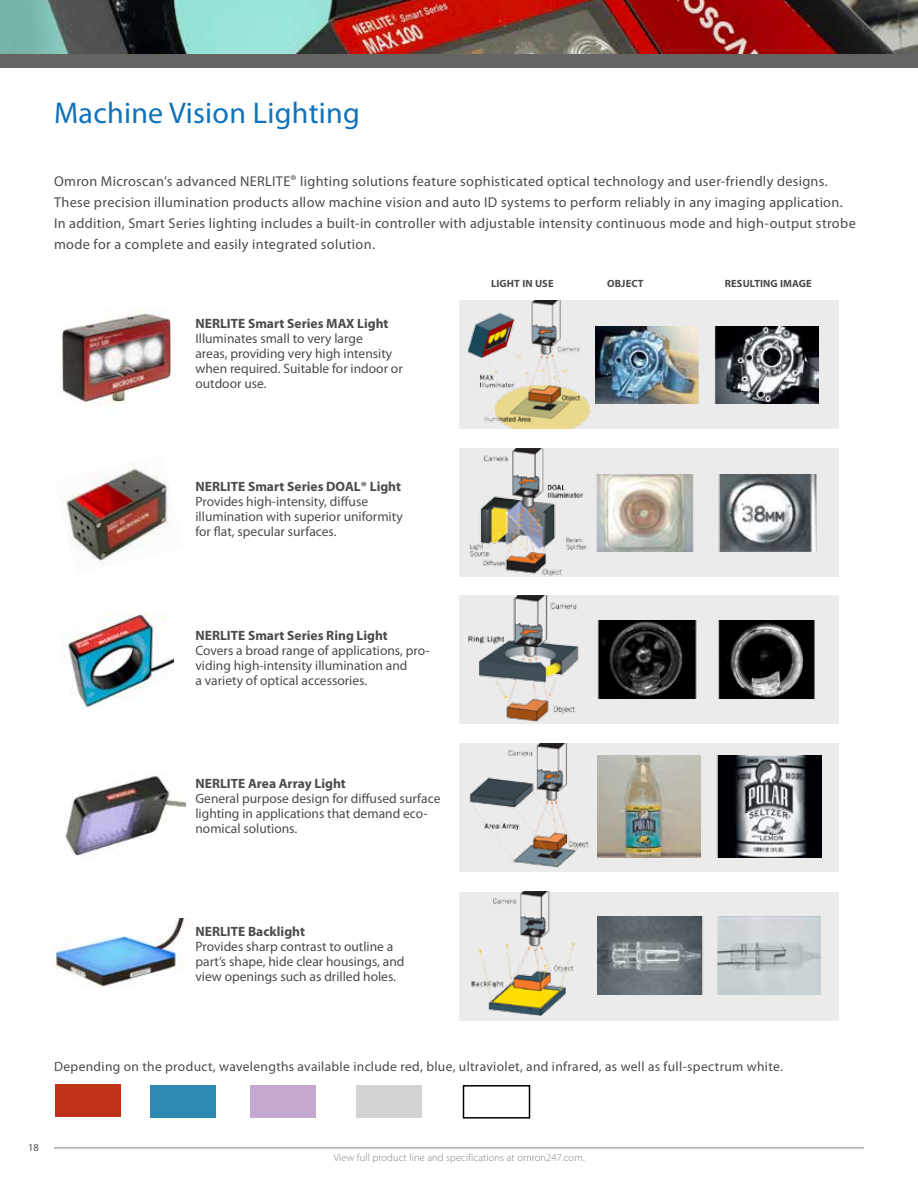
<style>
.page{position:relative;width:918px;height:1188px;background:#fff}
.page>*{position:absolute;margin:0;border:0;box-sizing:border-box;transform-origin:0 0}
.t1{font:30px "Myriad Pro";letter-spacing:.01em;color:#1072ba}
.t2{font:14.25px/21px "Myriad Pro";letter-spacing:.02em;color:#4b4b4b}
.t3{font:13.5px/15px "Myriad Pro";color:#4b4b4b}
.t4{font:700 13.5px "Myriad Pro";color:#4b4b4b}
.t5{font:13.5px "Myriad Pro";letter-spacing:.025em;color:#4b4b4b}
.t6{font:300 10.5px "Myriad Pro";letter-spacing:.01em;color:#808285}
.t7{font:700 10.5px "Myriad Pro";letter-spacing:.01em;color:#4b4b4b}
.t8{font:10.5px "Myriad Pro";color:#4b4b4b}
</style>
<div class="page">
<hr style="left:54px;top:1148px;width:810px;height:1px;background:#808285">
<img style="left:0;top:0;width:918px;height:54px">
<img style="left:62px;top:613px;width:112px;height:94px">
<img style="left:61px;top:310px;width:110px;height:95px">
<div style="left:460px;top:596px;width:379px;height:128px;background:#ebebec"></div>
<div style="left:460px;top:744px;width:379px;height:128px;background:#ebebec"></div>
<div style="left:460px;top:300px;width:379px;height:129px;background:#ebebec"></div>
<div style="left:460px;top:449px;width:379px;height:128px;background:#ebebec"></div>
<img style="left:64px;top:463px;width:106px;height:101px">
<img style="left:468px;top:596px;width:111px;height:125px">
<img style="left:595px;top:327px;width:224px;height:77px">
<img style="left:470px;top:449px;width:117px;height:127px">
<img style="left:597px;top:621px;width:218px;height:77px">
<img style="left:596px;top:474px;width:221px;height:78px">
<img style="left:467px;top:300px;width:123px;height:129px">
<img style="left:64px;top:773px;width:121px;height:83px">
<img style="left:469px;top:744px;width:120px;height:123px">
<img style="left:598px;top:756px;width:223px;height:102px">
<div style="left:150px;top:1085px;width:66px;height:32px;background:#2d88b2"></div>
<div style="left:250px;top:1085px;width:66px;height:32px;background:#c5a8d0"></div>
<div style="left:356px;top:1085px;width:66px;height:32px;background:#d1d3d4"></div>
<div style="left:463px;top:1085px;width:67px;height:34px;border:2px solid #000"></div>
<div style="left:55px;top:1085px;width:66px;height:32px;background:#c0311a"></div>
<div style="left:460px;top:892px;width:379px;height:128px;background:#ebebec"></div>
<img style="left:471px;top:892px;width:104px;height:123px">
<img style="left:597px;top:917px;width:224px;height:77px">
<img style="left:52px;top:918px;width:137px;height:69px">
<div style="left:0;top:54px;width:918px;height:14px;background:#666363"></div>
<h1 class="t1" style="left:54px;top:97px;width:307px">Machine Vision Lighting</h1>
<p class="t2" style="left:54px;top:171px;width:803px">Omron Microscan’s advanced NERLITE® lighting solutions feature sophisticated optical technology and user-friendly designs.<br>These precision illumination products allow machine vision and auto ID systems to perform reliably in any imaging application.<br>In addition, Smart Series lighting includes a built-in controller with adjustable intensity continuous mode and high-output strobe mode for a complete and easily integrated solution.</p>
<p class="t4" style="left:195px;top:316px;width:195px">NERLITE Smart Series MAX Light</p>
<p class="t3" style="left:195px;top:331px;width:209px">Illuminates small to very large<br>areas, providing very high intensity when required. Suitable for indoor or outdoor use.</p>
<p class="t7" style="left:491px;top:278px;width:64px">LIGHT IN USE</p>
<p class="t7" style="left:607px;top:278px;width:38px">OBJECT</p>
<p class="t7" style="left:725px;top:278px;width:88px">RESULTING IMAGE</p>
<p class="t4" style="left:195px;top:479px;width:207px">NERLITE Smart Series DOAL® Light</p>
<p class="t3" style="left:195px;top:494px;width:209px">Provides high-intensity, diffuse illumination with superior uniformity for flat, specular surfaces.</p>
<p class="t4" style="left:195px;top:627px;width:194px">NERLITE Smart Series Ring Light</p>
<p class="t3" style="left:195px;top:643px;width:236px">Covers a broad range of applications, pro&shy;viding high-intensity illumination and<br>a variety of optical accessories.</p>
<p class="t4" style="left:195px;top:776px;width:152px">NERLITE Area Array Light</p>
<p class="t3" style="left:195px;top:791px;width:246px">General purpose design for diffused surface lighting in applications that demand eco&shy;nomical solutions.</p>
<p class="t4" style="left:195px;top:924px;width:111px">NERLITE Backlight</p>
<p class="t3" style="left:195px;top:940px;width:211px">Provides sharp contrast to outline a part’s shape, hide clear housings, and view openings such as drilled holes.</p>
<p class="t5" style="left:54px;top:1059px;width:730px">Depending on the product, wavelengths available include red, blue, ultraviolet, and infrared, as well as full-spectrum white.</p>
<p class="t8" style="left:28px;top:1142px;width:12px">18</p>
<p class="t6" style="left:334px;top:1152px;width:252px">View full product line and specifications at omron247.com.</p>
</div>
